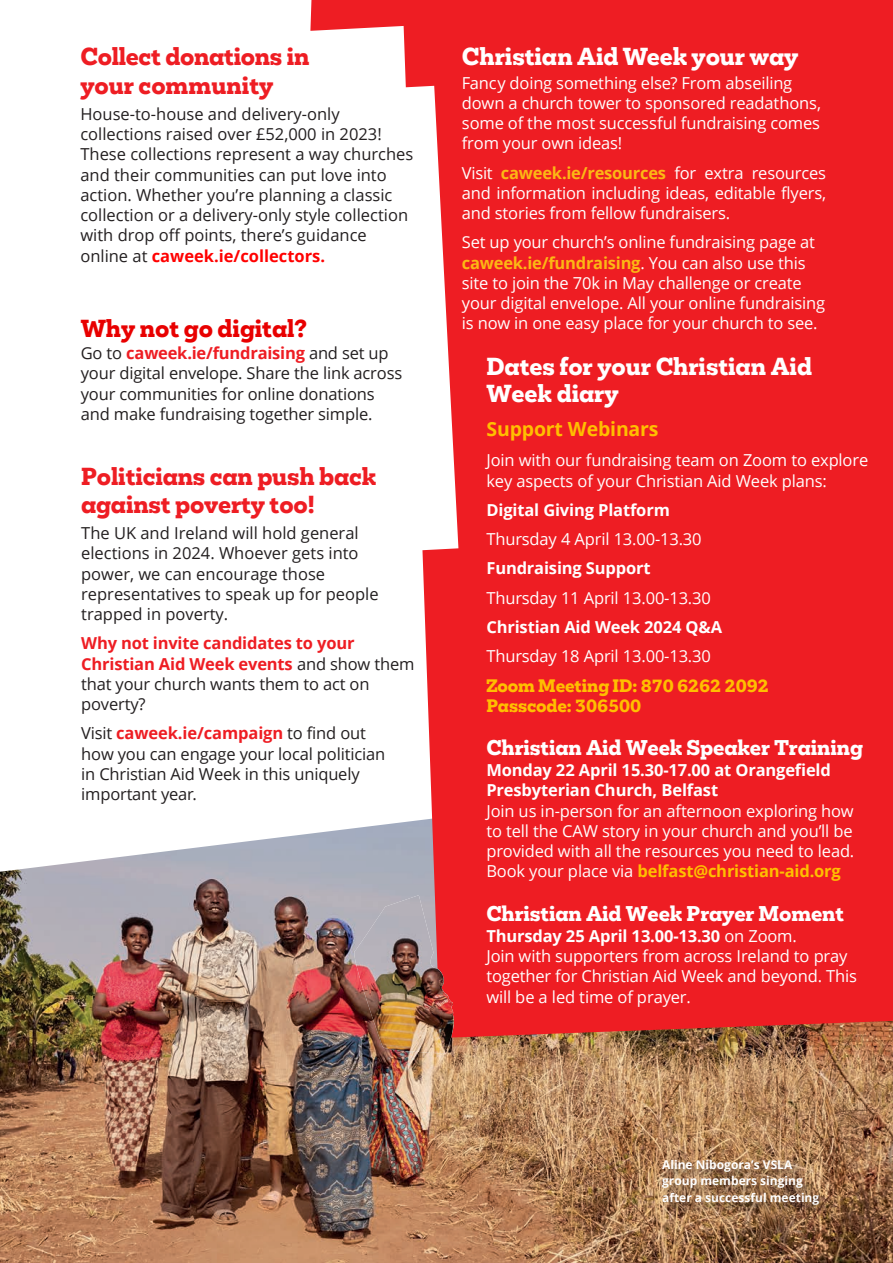
<style>
.page{position:relative;width:893px;height:1263px;background:#fff}
.page>*{position:absolute;margin:0;border:0;box-sizing:border-box;transform-origin:0 0}
.body{font:800 22.5px/28.5px "Mokoko";letter-spacing:-.01em;color:#ee1d23}
.Subhead_red{font:800 22.5px/27.6px "Mokoko";letter-spacing:-.005em;color:#fff}
.Subhead_red-2{font:800 22.5px "Mokoko";letter-spacing:-.005em;color:#fff}
.body-2{font:800 22.5px "Mokoko";letter-spacing:-.005em;color:#e80000}
.Subhead_red-3{font:800 19.5px "Mokoko";letter-spacing:-.01em;color:#fff}
.Subhead_red-4{font:700 19.5px "Open Sans";letter-spacing:-.01em;color:#ffbf00}
.Subhead_red-5{font:16.5px/20.2px "Open Sans";letter-spacing:-.01em;color:#fff}
.body-3{font:16.5px/20.2px "Open Sans";color:#231f20}
.t1{font:700 16.5px/20.2px "Open Sans";letter-spacing:-.01em;color:#ee1d23}
.Subhead_red-6{font:800 16.5px "Mokoko";letter-spacing:-.01em;color:#ffbf00}
.t2{font:700 12px/16.5px "Open Sans";color:#fff}
.s1{font-weight:700;color:#f00}
.s2{font-weight:700;color:#ee1d23}
.s3{font-weight:400;color:#231f20}
.s4{font-weight:700;color:#fcb814}
.s5{font-weight:700}
.s6{font-family:"Mokoko";font-weight:800;color:#ffbf00}
.s7{font-weight:700;color:#ffbf00}
</style>
<div class="page">
<img style="left:0;top:822px;width:893px;height:441px">
<div style="left:661px;top:1158px;width:172px;height:60px;background:#231f20;opacity:.65"></div>
<svg style="left:310px;top:0;width:93px;height:31px;background:#ef3237"></svg>
<div style="left:403px;top:0;width:490px;height:1038px;background:#ee1d23"></div>
<svg style="left:403px;top:86px;width:55px;height:469px"></svg>
<svg style="left:350px;top:895px;width:3px;height:159px"></svg>
<img style="left:353px;top:895px;width:101px;height:159px">
<p class="body" style="left:80px;top:43px;width:231px">Collect donations in your community</p>
<p class="body-3" style="left:80px;top:103px;width:334px">House-to-house and delivery-only collections raised over £52,000 in 2023!<br>These collections represent a way churches and their communities can put love into action. Whether you’re planning a classic collection or a delivery-only style collection with drop off points, there’s guidance online at <span class="s1">caweek.ie/collectors.</span></p>
<p class="body-2" style="left:81px;top:313px;width:228px">Why not go digital?</p>
<p class="body-3" style="left:81px;top:343px;width:323px">Go to <span class="s2">caweek.</span><span class="s2">ie</span><span class="s2">/fundraising</span> and set up your digital envelope. Share the link across your communities for online donations and make fundraising together simple.</p>
<h1 class="body" style="left:81px;top:462px;width:297px">Politicians can push back against poverty too!</h1>
<p class="body-3" style="left:81px;top:523px;width:299px">The UK and Ireland will hold general elections in 2024. Whoever gets into power, we can encourage those representatives to speak up for people trapped in poverty.</p>
<p class="t1" style="left:81px;top:633px;width:335px">Why not invite candidates to your<br>Christian Aid Week events <span class="s3">and show them that your church wants them to act on poverty?</span></p>
<p class="body-3" style="left:81px;top:723px;width:305px">Visit <span class="s2">caweek.</span><span class="s2">ie</span><span class="s2">/campaign</span> to find out how you can engage your local politician in Christian Aid Week in this uniquely important year.</p>
<p class="Subhead_red-2" style="left:462px;top:41px;width:338px">Christian Aid Week your way</p>
<p class="Subhead_red-5" style="left:462px;top:72px;width:361px">Fancy doing something else? From abseiling down a church tower to sponsored readathons, some of the most successful fundraising comes from your own ideas!</p>
<p class="Subhead_red-5" style="left:462px;top:162px;width:366px;text-align:justify">Visit <span class="s4">ca</span><span class="s4">week.ie/resources</span> for extra resources and information including ideas, editable flyers, and stories from fellow fundraisers.</p>
<p class="Subhead_red-5" style="left:462px;top:232px;width:365px">Set up your church’s online fundraising page at <span class="s4">caweek.</span><span class="s4">ie</span><span class="s4">/fundraising</span>. You can also use this site to join the 70k in May challenge or create your digital envelope. All your online fundraising is now in one easy place for your church to see.</p>
<p class="Subhead_red" style="left:486px;top:353px;width:327px">Dates for your Christian Aid<br>Week diary</p>
<p class="Subhead_red-4" style="left:486px;top:415px;width:174px">Support Webinars</p>
<p class="Subhead_red-5" style="left:486px;top:450px;width:383px">Join with our fundraising team on Zoom to explore key aspects of your Christian Aid Week plans:</p>
<p class="Subhead_red-5" style="left:486px;top:495px;width:284px;line-height:29.4px"><span class="s5">Digital Giving Platform<br></span>Thursday 4 April 13.00-13.30<br><span class="s5">Fundraising Support<br></span>Thursday 11 April 13.00-13.30<br><span class="s5">Christian Aid Week 2024 Q&amp;A<br></span>Thursday 18 April 13.00-13.30<br><span class="s6">Zoom Meeting ID: 870 6262 2092</span></p>
<p class="Subhead_red-6" style="left:486px;top:695px;width:156px">Passcode: 306500</p>
<p class="Subhead_red-3" style="left:486px;top:735px;width:378px">Christian Aid Week Speaker Training</p>
<p class="Subhead_red-5" style="left:486px;top:760px;width:369px"><span class="s5">Monday 22 April 15.30-17.00 at Orangefield Presbyterian Church, Belfast<br></span>Join us in-person for an afternoon exploring how to tell the CAW story in your church and you’ll be provided with all the resources you need to lead.<br>Book your place via <span class="s7">belfast@christian-aid.org</span></p>
<p class="Subhead_red-3" style="left:486px;top:900px;width:359px">Christian Aid Week Prayer Moment</p>
<p class="Subhead_red-5" style="left:486px;top:925px;width:372px"><span class="s5">Thursday 25 April 13.00-13.30</span> on Zoom.<br>Join with supporters from across Ireland to pray together for Christian Aid Week and beyond. This will be a led time of prayer.</p>
<p class="t2" style="left:662px;top:1156px;width:159px">Aline Nibogora’s VSLA group members singing after a successful meeting</p>
</div>
